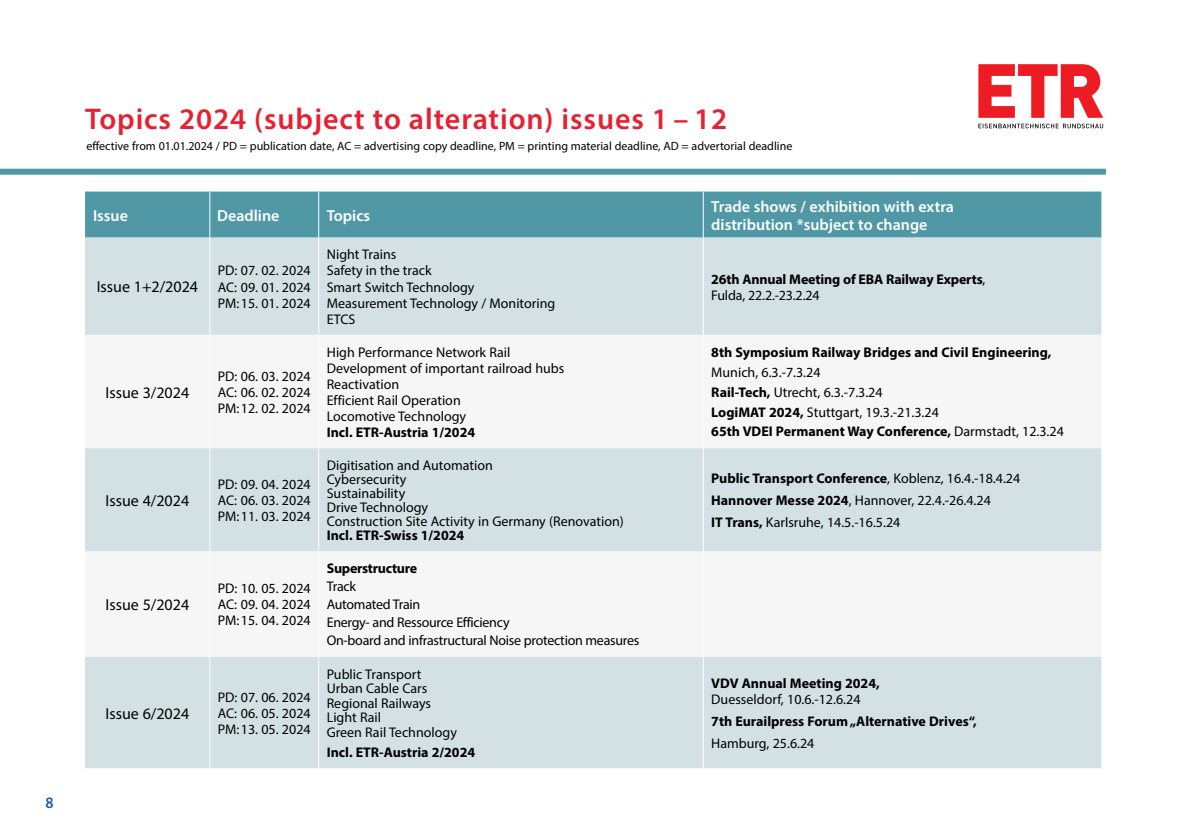
<style>
.page{position:relative;width:1191px;height:840px;background:#fff}
.page>*{position:absolute;margin:0;border:0;box-sizing:border-box;transform-origin:0 0}
.t1{font:600 30px "Myriad Pro";letter-spacing:.03em;color:#e82031}
.t2{font:600 16px/18px "Myriad Pro";color:#fff}
.t3{font:16px "Myriad Pro";color:#000}
.t4{font:600 16px "Myriad Pro";color:#1d59a9;scale:.95 1}
.t5{font:14px/16px "Myriad Pro";color:#000}
.t6{font:700 14px/16px "Myriad Pro";color:#000}
.t7{font:14px/18px "Myriad Pro";letter-spacing:-.02em;color:#000}
.t8{font:700 14px "Myriad Pro";letter-spacing:-.02em;color:#000}
.t9{font:12px "Myriad Pro";color:#000}
.s1{font-weight:400}
.s2{font-weight:700}
</style>
<div class="page">
<div style="left:0;top:168px;width:1106px;height:6px;background:#5098a6"></div>
<svg style="left:978px;top:124px;width:125px;height:4px"></svg>
<svg style="left:978px;top:64px;width:125px;height:54px"></svg>
<div style="left:85px;top:191px;width:1016px;height:46px;background:#5098a6"></div>
<div style="left:85px;top:237px;width:1016px;height:530px;background:#d3e1e5"></div>
<svg style="left:85px;top:335px;width:1016px;height:321px;fill:#f6f6f6"></svg>
<hr style="left:209px;top:191px;width:1px;height:46px;background:#fff">
<hr style="left:318px;top:191px;width:1px;height:46px;background:#fff">
<hr style="left:702px;top:191px;width:1px;height:46px;background:#fff">
<hr style="left:209px;top:237px;width:1px;height:98px;background:#fff">
<hr style="left:318px;top:237px;width:1px;height:98px;background:#fff">
<hr style="left:702px;top:237px;width:1px;height:98px;background:#fff">
<hr style="left:209px;top:335px;width:1px;height:113px;background:#fff">
<hr style="left:318px;top:335px;width:1px;height:113px;background:#fff">
<hr style="left:702px;top:335px;width:1px;height:113px;background:#fff">
<hr style="left:209px;top:448px;width:1px;height:103px;background:#fff">
<hr style="left:318px;top:448px;width:1px;height:103px;background:#fff">
<hr style="left:702px;top:448px;width:1px;height:103px;background:#fff">
<hr style="left:209px;top:551px;width:1px;height:105px;background:#fff">
<hr style="left:318px;top:551px;width:1px;height:105px;background:#fff">
<hr style="left:702px;top:551px;width:1px;height:105px;background:#fff">
<hr style="left:209px;top:656px;width:1px;height:111px;background:#fff">
<hr style="left:318px;top:656px;width:1px;height:111px;background:#fff">
<hr style="left:702px;top:656px;width:1px;height:111px;background:#fff">
<p class="t4" style="left:45px;top:792px;width:10px">8</p>
<h1 class="t1" style="left:85px;top:100px;width:643px">Topics 2024 (subject to alteration) issues 1 – 12</h1>
<p class="t9" style="left:86px;top:138px;width:707px">effective from 01.01.2024 / PD = publication date, AC = advertising copy deadline, PM = printing material deadline, AD = advertorial deadline</p>
<p class="t2" style="left:93px;top:206px;width:36px">Issue</p>
<p class="t2" style="left:217px;top:206px;width:64px">Deadline</p>
<p class="t2" style="left:327px;top:206px;width:45px">Topics</p>
<p class="t2" style="left:711px;top:197px;width:244px">Trade shows / exhibition with extra distribution *subject to change</p>
<p class="t3" style="left:97px;top:277px;width:103px">Issue 1+2/2024</p>
<p class="t3" style="left:106px;top:382px;width:85px">Issue 3/2024</p>
<p class="t3" style="left:106px;top:490px;width:85px">Issue 4/2024</p>
<p class="t3" style="left:106px;top:594px;width:85px">Issue 5/2024</p>
<p class="t3" style="left:106px;top:702px;width:85px">Issue 6/2024</p>
<p class="t5" style="left:218px;top:262px;width:94px;text-align:justify">PD: 07. 02. 2024<br>AC: 09. 01. 2024<br>PM:15. 01. 2024</p>
<p class="t5" style="left:218px;top:367px;width:94px;text-align:justify">PD: 06. 03. 2024<br>AC: 06. 02. 2024<br>PM:12. 02. 2024</p>
<p class="t5" style="left:218px;top:476px;width:94px;text-align:justify">PD: 09. 04. 2024<br>AC: 06. 03. 2024<br>PM:11. 03. 2024</p>
<p class="t5" style="left:218px;top:580px;width:94px;text-align:justify">PD: 10. 05. 2024<br>AC: 09. 04. 2024<br>PM:15. 04. 2024</p>
<p class="t5" style="left:218px;top:688px;width:94px;text-align:justify">PD: 07. 06. 2024<br>AC: 06. 05. 2024<br>PM:13. 05. 2024</p>
<p class="t5" style="left:327px;top:246px;width:230px">Night Trains<br>Safety in the track<br>Smart Switch Technology<br>Measurement Technology / Monitoring<br>ETCS</p>
<p class="t5" style="left:327px;top:343px;width:239px">High Performance Network Rail<br>Development of important railroad hubs<br>Reactivation<br>Efficient Rail Operation<br>Locomotive Technology</p>
<p class="t6" style="left:327px;top:423px;width:150px">Incl. ETR-Austria 1/2024</p>
<p class="t5" style="left:327px;top:458px;width:298px;line-height:14px">Digitisation and Automation<br>Cybersecurity<br>Sustainability<br>Drive Technology<br>Construction Site Activity in Germany (Renovation)</p>
<p class="t6" style="left:327px;top:526px;width:139px">Incl. ETR-Swiss 1/2024</p>
<p class="t8" style="left:327px;top:559px;width:92px">Superstructure</p>
<p class="t7" style="left:327px;top:577px;width:314px">Track<br>Automated Train<br>Energy- and Ressource Efficiency<br>On-board and infrastructural Noise protection measures</p>
<p class="t5" style="left:327px;top:666px;width:132px;line-height:14.6px">Public Transport<br>Urban Cable Cars<br>Regional Railways<br>Light Rail<br>Green Rail Technology</p>
<p class="t6" style="left:327px;top:743px;width:150px">Incl. ETR-Austria 2/2024</p>
<p class="t6" style="left:711px;top:270px;width:276px">26th Annual Meeting of EBA Railway Experts<span class="s1">,<br>Fulda, 22.2.-23.2.24</span></p>
<p class="t6" style="left:711px;top:344px;width:342px">8th Symposium Railway Bridges and Civil Engineering,</p>
<p class="t5" style="left:711px;top:362px;width:354px;line-height:19.6px">Munich, 6.3.-7.3.24<br><span class="s2">Rail-Tech,</span> Utrecht, 6.3.-7.3.24<br><span class="s2">LogiMAT 2024,</span> Stuttgart, 19.3.-21.3.24<br><span class="s2">65th VDEI Permanent Way Conference,</span> Darmstadt, 12.3.24</p>
<p class="t5" style="left:711px;top:467px;width:310px;line-height:21.6px"><span class="s2">Public Transport Conference</span>, Koblenz, 16.4.-18.4.24<br><span class="s2">Hannover Messe 2024</span>, Hannover, 22.4.-26.4.24<br><span class="s2">IT Trans,</span> Karlsruhe, 14.5.-16.5.24</p>
<p class="t6" style="left:711px;top:674px;width:170px">VDV Annual Meeting 2024,</p>
<p class="t5" style="left:711px;top:690px;width:151px">Duesseldorf, 10.6.-12.6.24</p>
<p class="t6" style="left:711px;top:712px;width:267px">7th Eurailpress Forum „Alternative Drives“,</p>
<p class="t5" style="left:711px;top:734px;width:105px">Hamburg, 25.6.24</p>
</div>
